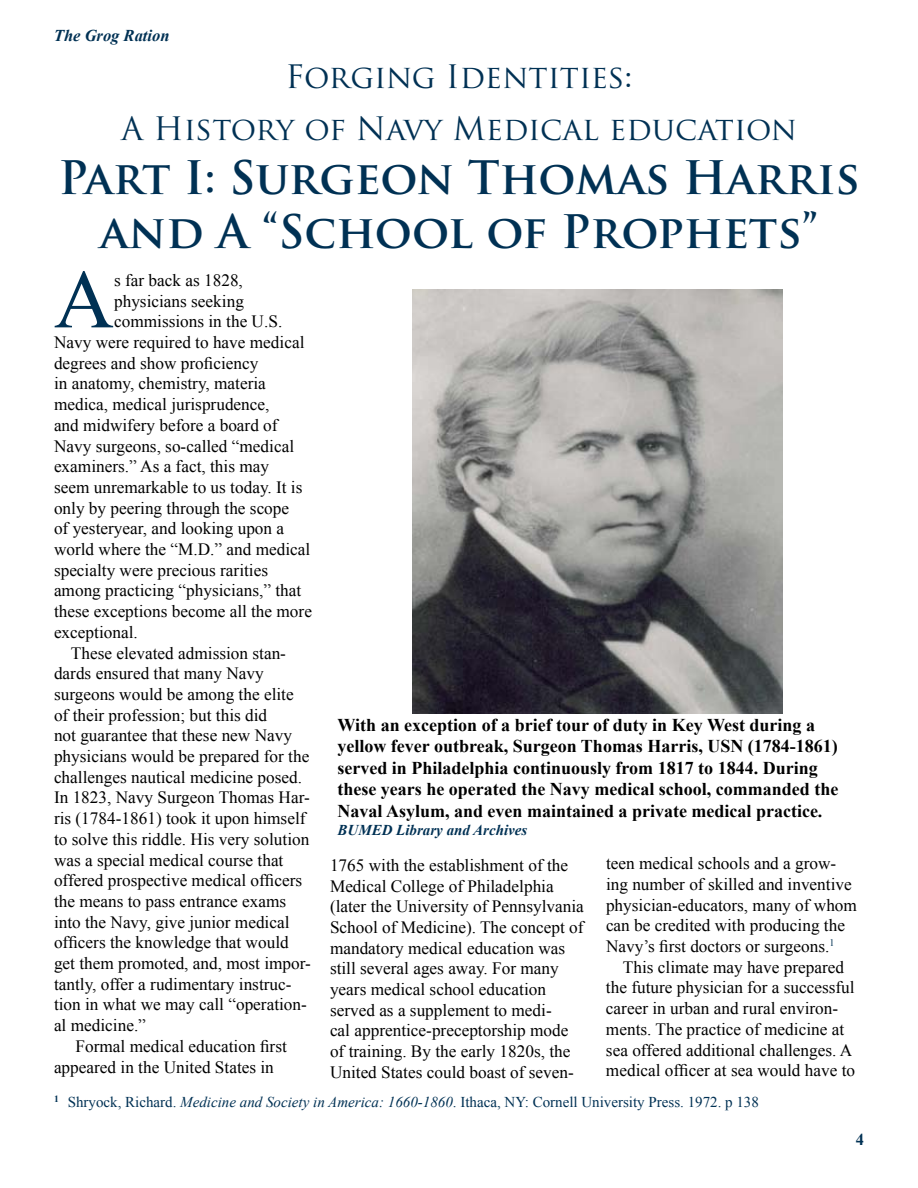
<style>
.page{position:relative;width:918px;height:1188px;background:#fff}
.page>*{position:absolute;margin:0;border:0;box-sizing:border-box;transform-origin:0 0}
.t1{font:83.25px "Times New Roman";color:#003154}
.t2{font:700 45px/54px "Trajan Pro";color:#003154;text-align:center}
.t3{font:31.5px/52.2px "Trajan Pro";color:#003154;text-align:center}
.t4{font:700 18px/21.6px "Times New Roman";color:#000}
.t5{font:17.25px/20.7px "Times New Roman";color:#000}
.t6{font:italic 700 16.5px "Times New Roman";color:#003154}
.t7{font:700 16.5px "Times New Roman";color:#003154}
.t8{font:15px "Times New Roman";color:#003154}
.t9{font:italic 700 15px "Times New Roman";color:#003154}
.s1{font-style:italic}
</style>
<div class="page">
<img style="left:412px;top:289px;width:370px;height:424px">
<p class="t6" style="left:54px;top:24px;width:117px">The Grog Ration</p>
<h3 class="t3" style="left:121px;top:50px;width:677px">Forging Identities:<br>A History of Navy Medical education</h3>
<h2 class="t2" style="left:58px;top:151px;width:803px">Part I: Surgeon Thomas Harris and A “School of Prophets”</h2>
<h1 class="t1" style="left:54px;top:244px;width:62px">A</h1>
<p class="t5" style="left:114px;top:270px;width:130px">s far back as 1828,</p>
<p class="t5" style="left:114px;top:290px;width:131px">physicians seeking</p>
<p class="t5" style="left:114px;top:311px;width:170px">commissions in the U.S.</p>
<p class="t5" style="left:54px;top:332px;width:252px">Navy were required to have medical</p>
<p class="t5" style="left:54px;top:352px;width:206px">degrees and show proficiency</p>
<p class="t5" style="left:54px;top:373px;width:213px">in anatomy, chemistry, materia</p>
<p class="t5" style="left:54px;top:394px;width:217px">medica, medical jurisprudence,</p>
<p class="t5" style="left:54px;top:414px;width:225px">and midwifery before a board of</p>
<p class="t5" style="left:54px;top:435px;width:242px">Navy surgeons, so-called “medical</p>
<p class="t5" style="left:54px;top:456px;width:217px">examiners.” As a fact, this may</p>
<p class="t5" style="left:54px;top:477px;width:250px">seem unremarkable to us today. It is</p>
<p class="t5" style="left:54px;top:497px;width:237px">only by peering through the scope</p>
<p class="t5" style="left:54px;top:518px;width:232px">of yesteryear, and looking upon a</p>
<p class="t5" style="left:54px;top:539px;width:258px">world where the “M.D.” and medical</p>
<p class="t5" style="left:54px;top:559px;width:216px">specialty were precious rarities</p>
<p class="t5" style="left:54px;top:580px;width:249px">among practicing “physicians,” that</p>
<p class="t5" style="left:54px;top:601px;width:259px">these exceptions become all the more</p>
<p class="t5" style="left:54px;top:621px;width:85px">exceptional.</p>
<p class="t5" style="left:71px;top:642px;width:217px">These elevated admission stan-</p>
<p class="t5" style="left:54px;top:663px;width:211px">dards ensured that many Navy</p>
<p class="t5" style="left:54px;top:684px;width:241px">surgeons would be among the elite</p>
<p class="t5" style="left:54px;top:704px;width:215px">of their profession; but this did</p>
<p class="t5" style="left:54px;top:725px;width:240px">not guarantee that these new Navy</p>
<p class="t5" style="left:54px;top:746px;width:257px">physicians would be prepared for the</p>
<p class="t5" style="left:54px;top:766px;width:250px">challenges nautical medicine posed.</p>
<p class="t5" style="left:54px;top:787px;width:257px">In 1823, Navy Surgeon Thomas Har-</p>
<p class="t5" style="left:54px;top:808px;width:253px">ris (1784-1861) took it upon himself</p>
<p class="t5" style="left:54px;top:828px;width:257px">to solve this riddle. His very solution</p>
<p class="t5" style="left:54px;top:849px;width:231px">was a special medical course that</p>
<p class="t5" style="left:54px;top:870px;width:250px">offered prospective medical officers</p>
<p class="t5" style="left:54px;top:891px;width:234px">the means to pass entrance exams</p>
<p class="t5" style="left:54px;top:911px;width:237px">into the Navy, give junior medical</p>
<p class="t5" style="left:54px;top:932px;width:236px">officers the knowledge that would</p>
<p class="t5" style="left:54px;top:953px;width:258px">get them promoted, and, most impor-</p>
<p class="t5" style="left:54px;top:973px;width:239px">tantly, offer a rudimentary instruc-</p>
<p class="t5" style="left:54px;top:994px;width:254px">tion in what we may call “operation-</p>
<p class="t5" style="left:54px;top:1015px;width:93px">al medicine.”</p>
<p class="t5" style="left:76px;top:1035px;width:213px">Formal medical education first</p>
<p class="t5" style="left:54px;top:1056px;width:221px">appeared in the United States in</p>
<p class="t4" style="left:338px;top:713px;width:502px">With an exception of a brief tour of duty in Key West during a yellow fever outbreak, Surgeon Thomas Harris, USN (1784-1861) served in Philadelphia continuously from 1817 to 1844. During these years he operated the Navy medical school, commanded the Naval Asylum, and even maintained a private medical practice.</p>
<p class="t9" style="left:338px;top:820px;width:191px">BUMED Library and Archives</p>
<p class="t5" style="left:330px;top:854px;width:255px">1765 with the establishment of the Medical College of Philadelphia (later the University of Pennsylvania School of Medicine). The concept of mandatory medical education was still several ages away. For many years medical school education served as a supplement to medi-<br>cal apprentice-preceptorship mode of training. By the early 1820s, the United States could boast of seven-</p>
<p class="t5" style="left:606px;top:853px;width:253px">teen medical schools and a grow&shy;ing number of skilled and inventive physician-educators, many of whom can be credited with producing the Navy’s first doctors or surgeons.<sup>1</sup></p>
<p class="t5" style="left:606px;top:956px;width:251px;text-indent:17px">This climate may have prepared the future physician for a successful career in urban and rural environ&shy;ments. The practice of medicine at sea offered additional challenges. A medical officer at sea would have to</p>
<p class="t8" style="left:54px;top:1092px;width:706px"><sup>1</sup> Shryock, Richard. <span class="s1">Medicine and Society in America: 1660-1860</span>. Ithaca, NY: Cornell University Press. 1972. p 138</p>
<p class="t7" style="left:856px;top:1128px;width:10px">4</p>
</div>
